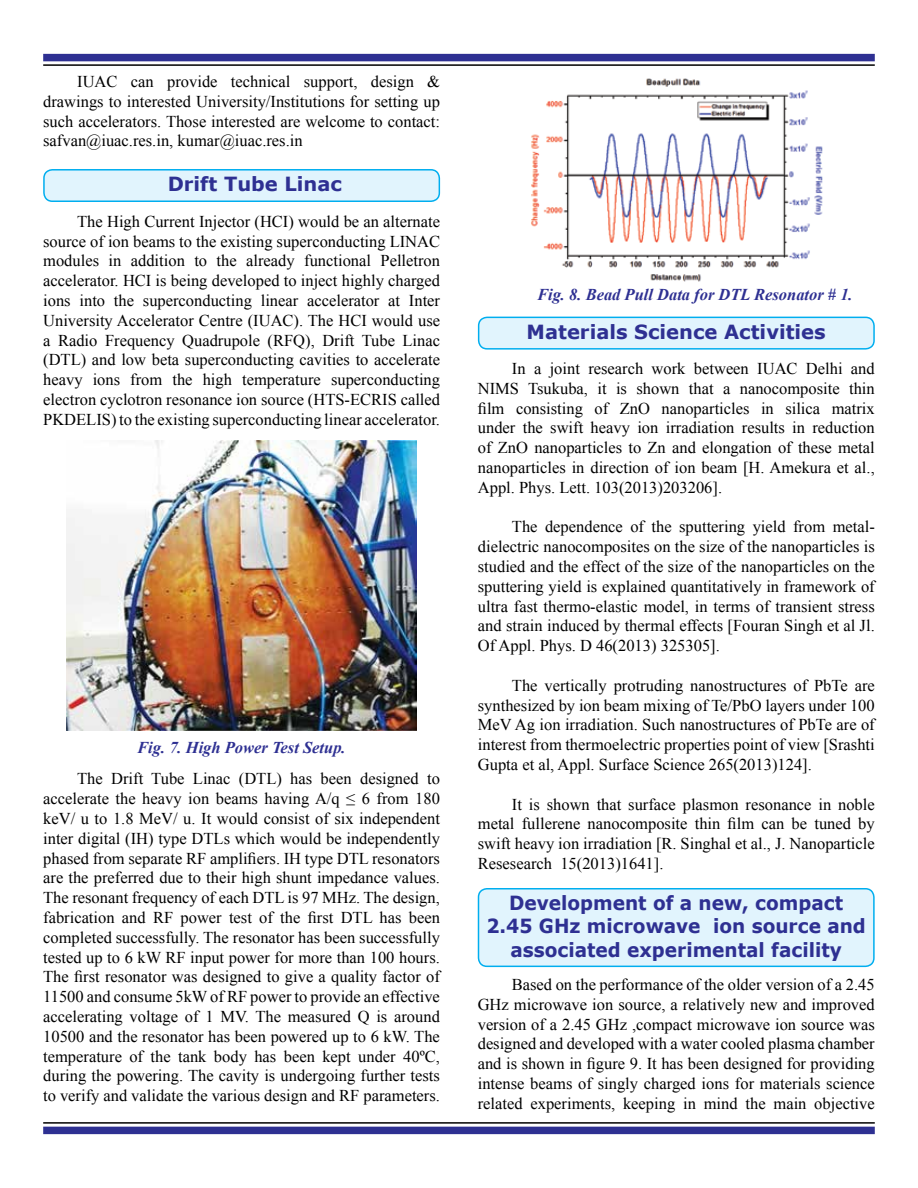
<style>
.page{position:relative;width:918px;height:1188px;background:#fff}
.page>*{position:absolute;margin:0;border:0;box-sizing:border-box;transform-origin:0 0}
.t1{font:700 19.5px/23.4px "Verdana";color:#2e3092;text-align:center;scale:.95 1}
.t2{font:700 19.5px "Verdana";color:#2e3092}
.t3{font:16.5px/19.8px "Times New Roman";color:#000;text-align:justify}
.t4{font:italic 700 16.5px "Times New Roman";color:#2e3092}
</style>
<div class="page">
<hr style="left:43px;top:64px;width:832px;height:2px;background:#000">
<div style="left:43px;top:54px;width:832px;height:7px;background:#2e3092"></div>
<hr style="left:43px;top:1122px;width:832px;height:2px;background:#000">
<div style="left:43px;top:1127px;width:832px;height:7px;background:#2e3092"></div>
<div style="left:44px;top:170px;width:395px;height:31px;background:#e1f4fd;border-radius:9px"></div>
<div style="left:43px;top:169px;width:397px;height:33px;border:2px solid #00aeef;border-radius:9px"></div>
<div style="left:479px;top:317px;width:395px;height:32px;background:#e1f4fd;border-radius:9px"></div>
<div style="left:478px;top:317px;width:397px;height:33px;border:2px solid #00aeef;border-radius:9px"></div>
<div style="left:479px;top:889px;width:395px;height:77px;background:#e1f4fd;border-radius:9px"></div>
<div style="left:478px;top:888px;width:397px;height:79px;border:2px solid #00aeef;border-radius:9px"></div>
<img style="left:67px;top:441px;width:350px;height:290px">
<img style="left:531px;top:78px;width:292px;height:204px">
<p class="t3" style="left:43px;top:71px;width:398px;text-indent:34px">IUAC can provide technical support, design &amp; drawings to interested University/Institutions for setting up such accelerators. Those interested are welcome to contact: safvan@iuac.res.in, kumar@iuac.res.in</p>
<p class="t2" style="left:168px;top:170px;width:176px">Drift Tube Linac</p>
<p class="t3" style="left:43px;top:211px;width:398px;text-indent:34px">The High Current Injector (HCI) would be an alternate source of ion beams to the existing superconducting LINAC modules in addition to the already functional Pelletron accelerator. HCI is being developed to inject highly charged ions into the superconducting linear accelerator at Inter University Accelerator Centre (IUAC). The HCI would use a Radio Frequency Quadrupole (RFQ), Drift Tube Linac (DTL) and low beta superconducting cavities to accelerate heavy ions from the high temperature superconducting electron cyclotron resonance ion source (HTS-ECRIS called PKDELIS) to the existing superconducting linear accelerator.</p>
<p class="t4" style="left:137px;top:736px;width:210px">Fig. 7. High Power Test Setup.</p>
<p class="t3" style="left:43px;top:769px;width:398px;text-indent:34px">The Drift Tube Linac (DTL) has been designed to accelerate the heavy ion beams having A/q ≤ 6 from 180 keV/ u to 1.8 MeV/ u. It would consist of six independent inter digital (IH) type DTLs which would be independently phased from separate RF amplifiers. IH type DTL resonators are the preferred due to their high shunt impedance values.<br>The resonant frequency of each DTL is 97 MHz. The design, fabrication and RF power test of the first DTL has been completed successfully. The resonator has been successfully tested up to 6 kW RF input power for more than 100 hours.<br>The first resonator was designed to give a quality factor of 11500 and consume 5kW of RF power to provide an effective accelerating voltage of 1 MV. The measured Q is around 10500 and the resonator has been powered up to 6 kW. The temperature of the tank body has been kept under 40ºC, during the powering. The cavity is undergoing further tests to verify and validate the various design and RF parameters.</p>
<p class="t4" style="left:537px;top:283px;width:317px">Fig. 8. Bead Pull Data for DTL Resonator # 1.</p>
<p class="t2" style="left:527px;top:318px;width:301px">Materials Science Activities</p>
<p class="t3" style="left:478px;top:358px;width:398px;text-indent:34px">In a joint research work between IUAC Delhi and NIMS Tsukuba, it is shown that a nanocomposite thin film consisting of ZnO nanoparticles in silica matrix under the swift heavy ion irradiation results in reduction of ZnO nanoparticles to Zn and elongation of these metal nanoparticles in direction of ion beam [H. Amekura et al., Appl. Phys. Lett. 103(2013)203206].</p>
<p class="t3" style="left:478px;top:517px;width:398px;text-indent:34px">The dependence of the sputtering yield from metal&shy;dielectric nanocomposites on the size of the nanoparticles is studied and the effect of the size of the nanoparticles on the sputtering yield is explained quantitatively in framework of ultra fast thermo-elastic model, in terms of transient stress and strain induced by thermal effects [Fouran Singh et al Jl.<br>Of Appl. Phys. D 46(2013) 325305].</p>
<p class="t3" style="left:478px;top:675px;width:398px;text-indent:34px">The vertically protruding nanostructures of PbTe are synthesized by ion beam mixing of Te/PbO layers under 100<br>MeV Ag ion irradiation. Such nanostructures of PbTe are of interest from thermoelectric properties point of view [Srashti Gupta et al, Appl. Surface Science 265(2013)124].</p>
<p class="t3" style="left:478px;top:794px;width:398px;text-indent:34px">It is shown that surface plasmon resonance in noble metal fullerene nanocomposite thin film can be tuned by swift heavy ion irradiation [R. Singhal et al., J. Nanoparticle Resesearch 15(2013)1641].</p>
<p class="t1" style="left:486px;top:891px;width:401px">Development of a new, compact<br>2.45 GHz microwave ion source and associated experimental facility</p>
<p class="t3" style="left:478px;top:974px;width:399px;text-indent:34px">Based on the performance of the older version of a 2.45<br>GHz microwave ion source, a relatively new and improved version of a 2.45 GHz ,compact microwave ion source was designed and developed with a water cooled plasma chamber and is shown in figure 9. It has been designed for providing intense beams of singly charged ions for materials science related experiments, keeping in mind the main objective</p>
</div>
